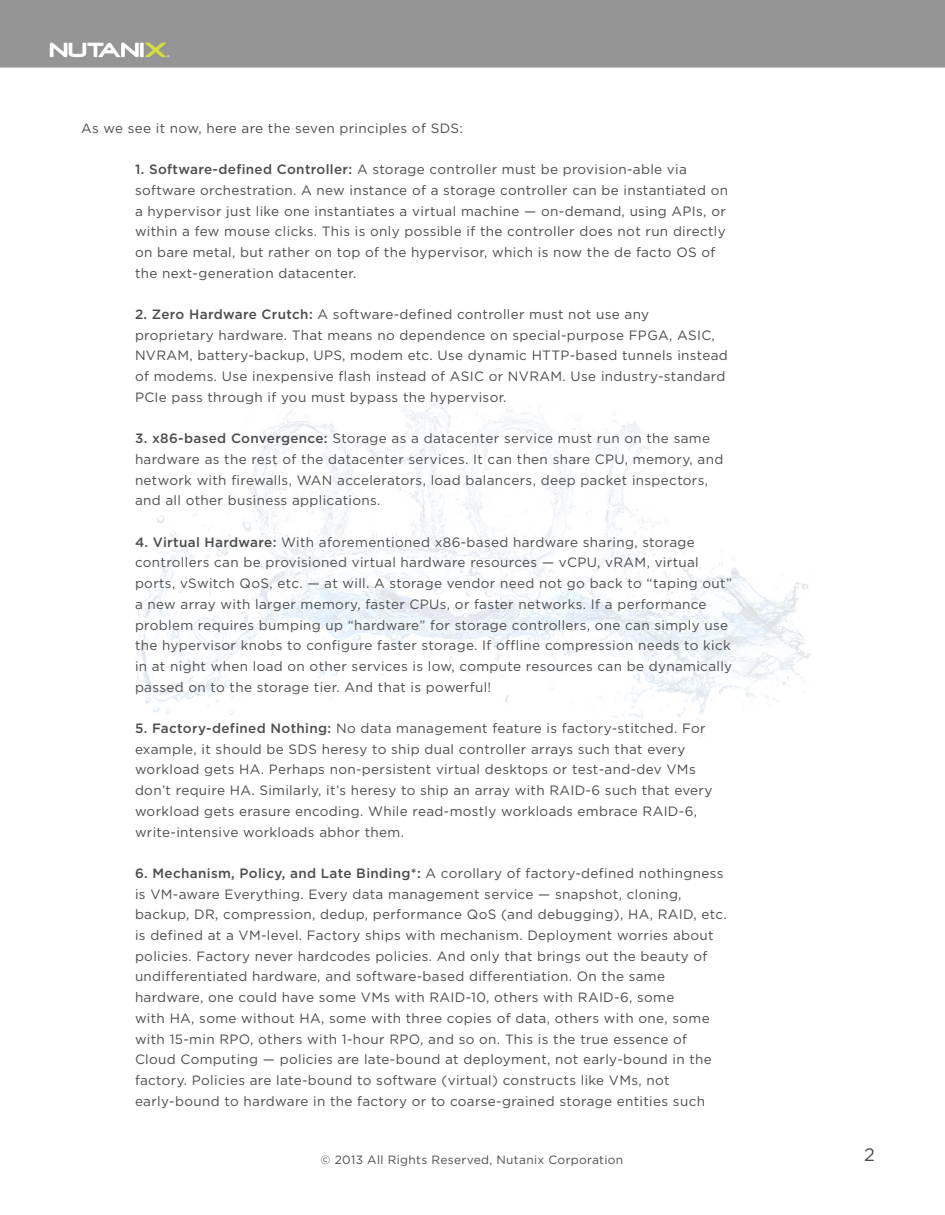
<style>
.page{position:relative;width:945px;height:1215px;background:#fff}
.page>*{position:absolute;margin:0;border:0;box-sizing:border-box;transform-origin:0 0}
.t1{font:18px "Gotham";color:#4b4c4d}
.TitleSub{font:13.5px/20.7px "Gotham";letter-spacing:.025em;color:#4b4c4d}
.TitleSub-2{font:12px "Gotham";letter-spacing:.025em;color:#4b4c4d}
.s1{font-weight:500}
</style>
<div class="page">
<div style="left:0;top:0;width:945px;height:68px;background:#959595"></div>
<img style="left:137px;top:396px;width:674px;height:341px">
<p class="TitleSub" style="left:81px;top:117px;width:383px">As we see it now, here are the seven principles of SDS:</p>
<p class="TitleSub" style="left:135px;top:159px;width:595px"><span class="s1">1. Software-defined Controller:</span> A storage controller must be provision-able via software orchestration. A new instance of a storage controller can be instantiated on a hypervisor just like one instantiates a virtual machine — on-demand, using APIs, or within a few mouse clicks. This is only possible if the controller does not run directly on bare metal, but rather on top of the hypervisor, which is now the de facto OS of the next-generation datacenter.</p>
<p class="TitleSub" style="left:135px;top:304px;width:594px"><span class="s1">2. Zero Hardware Crutch:</span> A software-defined controller must not use any proprietary hardware. That means no dependence on special-purpose FPGA, ASIC, NVRAM, battery-backup, UPS, modem etc. Use dynamic HTTP-based tunnels instead of modems. Use inexpensive flash instead of ASIC or NVRAM. Use industry-standard PCIe pass through if you must bypass the hypervisor.</p>
<p class="TitleSub" style="left:135px;top:428px;width:590px"><span class="s1">3. x86-based Convergence:</span> Storage as a datacenter service must run on the same hardware as the rest of the datacenter services. It can then share CPU, memory, and network with firewalls, WAN accelerators, load balancers, deep packet inspectors, and all other business applications.</p>
<p class="TitleSub" style="left:135px;top:531px;width:599px"><span class="s1">4. Virtual Hardware:</span> With aforementioned x86-based hardware sharing, storage controllers can be provisioned virtual hardware resources — vCPU, vRAM, virtual ports, vSwitch QoS, etc. — at will. A storage vendor need not go back to “taping out” a new array with larger memory, faster CPUs, or faster networks. If a performance problem requires bumping up “hardware” for storage controllers, one can simply use the hypervisor knobs to configure faster storage. If offline compression needs to kick in at night when load on other services is low, compute resources can be dynamically passed on to the storage tier. And that is powerful!</p>
<p class="TitleSub" style="left:135px;top:718px;width:579px"><span class="s1">5. Factory-defined Nothing:</span> No data management feature is factory-stitched. For example, it should be SDS heresy to ship dual controller arrays such that every workload gets HA. Perhaps non-persistent virtual desktops or test-and-dev VMs don’t require HA. Similarly, it’s heresy to ship an array with RAID-6 such that every workload gets erasure encoding. While read-mostly workloads embrace RAID-6, write-intensive workloads abhor them.</p>
<p class="TitleSub" style="left:135px;top:863px;width:593px"><span class="s1">6. Mechanism, Policy, and Late Binding*:</span> A corollary of factory-defined nothingness is VM-aware Everything. Every data management service — snapshot, cloning, backup, DR, compression, dedup, performance QoS (and debugging), HA, RAID, etc. is defined at a VM-level. Factory ships with mechanism. Deployment worries about policies. Factory never hardcodes policies. And only that brings out the beauty of undifferentiated hardware, and software-based differentiation. On the same hardware, one could have some VMs with RAID-10, others with RAID-6, some<br>with HA, some without HA, some with three copies of data, others with one, some with 15-min RPO, others with 1-hour RPO, and so on. This is the true essence of Cloud Computing — policies are late-bound at deployment, not early-bound in the factory. Policies are late-bound to software (virtual) constructs like VMs, not early-bound to hardware in the factory or to coarse-grained storage entities such</p>
<p class="TitleSub-2" style="left:321px;top:1153px;width:304px">© 2013 All Rights Reserved, Nutanix Corporation</p>
<p class="t1" style="left:864px;top:1145px;width:12px">2</p>
</div>
